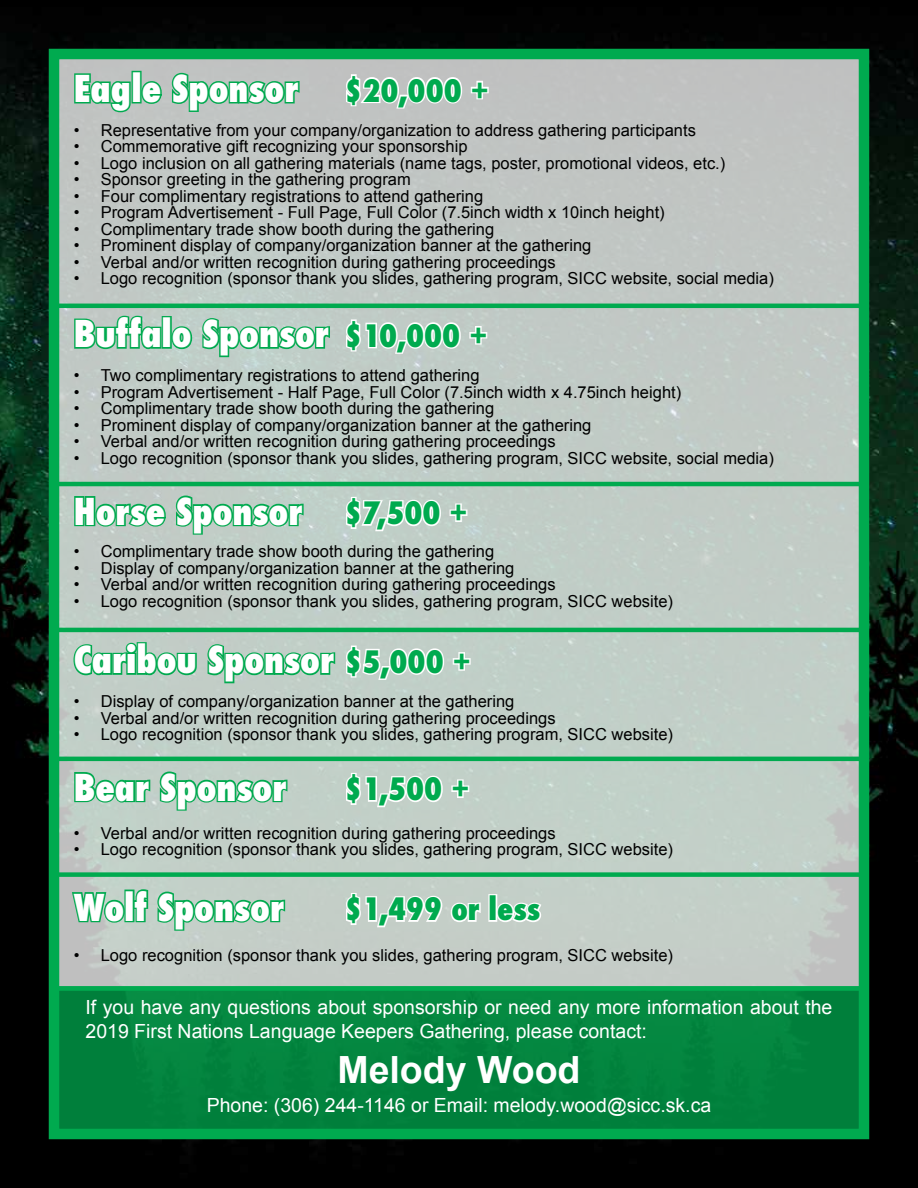
<style>
.page{position:relative;width:918px;height:1188px;background:#fff}
.page>*{position:absolute;margin:0;border:0;box-sizing:border-box;transform-origin:0 0}
.t1{font:700 37.5px "Arial";color:#fff}
.t2{font:800 condensed 36px "Futura";color:#fff}
.t3{font:800 condensed 30px "Futura";color:#00aa4f}
.t4{font:19.5px/24px "Arial";color:#fff}
.t5{font:16.5px "Arial";color:#000}
</style>
<div class="page">
<img style="left:0;top:0;width:918px;height:1188px">
<div style="left:54px;top:52px;width:810px;height:937px;background:#c1ccc6"></div>
<div style="left:54px;top:986px;width:810px;height:148px;background:#02833e"></div>
<div style="left:49px;top:49px;width:820px;height:1090px;border:10px solid #00aa4f"></div>
<svg style="left:73px;top:72px;width:59px;height:42px"></svg>
<div style="left:132px;top:71px;width:10px;height:32px;border:3px solid #00aa4f"></div>
<svg style="left:139px;top:79px;width:25px;height:25px"></svg>
<svg style="left:170px;top:71px;width:130px;height:41px"></svg>
<svg style="left:70px;top:315px;width:92px;height:35px"></svg>
<div style="left:162px;top:316px;width:10px;height:33px;border:3px solid #00aa4f"></div>
<svg style="left:170px;top:325px;width:23px;height:26px"></svg>
<svg style="left:201px;top:318px;width:129px;height:41px"></svg>
<svg style="left:74px;top:495px;width:92px;height:36px"></svg>
<svg style="left:175px;top:494px;width:129px;height:42px"></svg>
<svg style="left:73px;top:642px;width:124px;height:38px"></svg>
<svg style="left:207px;top:643px;width:129px;height:41px"></svg>
<svg style="left:62px;top:770px;width:89px;height:37px"></svg>
<svg style="left:159px;top:771px;width:129px;height:41px"></svg>
<svg style="left:70px;top:888px;width:79px;height:58px"></svg>
<svg style="left:157px;top:891px;width:129px;height:41px"></svg>
<svg style="left:345px;top:73px;width:145px;height:37px"></svg>
<svg style="left:346px;top:319px;width:142px;height:35px"></svg>
<svg style="left:345px;top:495px;width:124px;height:38px"></svg>
<svg style="left:345px;top:645px;width:126px;height:35px"></svg>
<svg style="left:346px;top:771px;width:125px;height:38px"></svg>
<svg style="left:346px;top:893px;width:135px;height:35px"></svg>
<div style="left:488px;top:894px;width:9px;height:28px;border:3px solid #fff"></div>
<svg style="left:495px;top:901px;width:46px;height:22px"></svg>
<hr style="left:54px;top:304px;width:810px;height:4px;background:#00aa4f">
<hr style="left:54px;top:482px;width:810px;height:4px;background:#00aa4f">
<hr style="left:54px;top:757px;width:810px;height:4px;background:#00aa4f">
<hr style="left:54px;top:628px;width:810px;height:4px;background:#00aa4f">
<div style="left:54px;top:872px;width:810px;height:5px;background:#00aa4f"></div>
<div style="left:54px;top:986px;width:810px;height:5px;background:#00aa4f"></div>
<h2 class="t2" style="left:74px;top:64px;width:226px">Eagle Sponsor</h2>
<h3 class="t3" style="left:344px;top:70px;width:146px">$20,000 +</h3>
<p class="t5" style="left:74px;top:119px;width:624px">• Representative from your company/organization to address gathering participants</p>
<p class="t5" style="left:74px;top:136px;width:395px">• Commemorative gift recognizing your sponsorship</p>
<p class="t5" style="left:74px;top:152px;width:653px">• Logo inclusion on all gathering materials (name tags, poster, promotional videos, etc.)</p>
<p class="t5" style="left:74px;top:169px;width:338px">• Sponsor greeting in the gathering program</p>
<p class="t5" style="left:74px;top:185px;width:411px">• Four complimentary registrations to attend gathering</p>
<p class="t5" style="left:74px;top:202px;width:592px">• Program Advertisement - Full Page, Full Color (7.5inch width x 10inch height)</p>
<p class="t5" style="left:74px;top:218px;width:422px">• Complimentary trade show booth during the gathering</p>
<p class="t5" style="left:74px;top:235px;width:519px">• Prominent display of company/organization banner at the gathering</p>
<p class="t5" style="left:74px;top:251px;width:483px">• Verbal and/or written recognition during gathering proceedings</p>
<p class="t5" style="left:74px;top:268px;width:702px">• Logo recognition (sponsor thank you slides, gathering program, SICC website, social media)</p>
<h2 class="t2" style="left:74px;top:309px;width:257px">Buffalo Sponsor</h2>
<h3 class="t3" style="left:344px;top:315px;width:145px">$10,000 +</h3>
<p class="t5" style="left:74px;top:365px;width:407px">• Two complimentary registrations to attend gathering</p>
<p class="t5" style="left:74px;top:381px;width:609px">• Program Advertisement - Half Page, Full Color (7.5inch width x 4.75inch height)</p>
<p class="t5" style="left:74px;top:398px;width:422px">• Complimentary trade show booth during the gathering</p>
<p class="t5" style="left:74px;top:414px;width:519px">• Prominent display of company/organization banner at the gathering</p>
<p class="t5" style="left:74px;top:431px;width:483px">• Verbal and/or written recognition during gathering proceedings</p>
<p class="t5" style="left:74px;top:447px;width:702px">• Logo recognition (sponsor thank you slides, gathering program, SICC website, social media)</p>
<h2 class="t2" style="left:74px;top:487px;width:230px">Horse Sponsor</h2>
<h3 class="t3" style="left:344px;top:493px;width:125px">$7,500 +</h3>
<p class="t5" style="left:74px;top:541px;width:422px">• Complimentary trade show booth during the gathering</p>
<p class="t5" style="left:74px;top:557px;width:442px">• Display of company/organization banner at the gathering</p>
<p class="t5" style="left:74px;top:574px;width:483px">• Verbal and/or written recognition during gathering proceedings</p>
<p class="t5" style="left:74px;top:590px;width:601px">• Logo recognition (sponsor thank you slides, gathering program, SICC website)</p>
<h2 class="t2" style="left:74px;top:635px;width:262px">Caribou Sponsor</h2>
<h3 class="t3" style="left:344px;top:641px;width:128px">$5,000 +</h3>
<p class="t5" style="left:74px;top:691px;width:442px">• Display of company/organization banner at the gathering</p>
<p class="t5" style="left:74px;top:707px;width:483px">• Verbal and/or written recognition during gathering proceedings</p>
<p class="t5" style="left:74px;top:724px;width:601px">• Logo recognition (sponsor thank you slides, gathering program, SICC website)</p>
<h2 class="t2" style="left:74px;top:763px;width:214px">Bear Sponsor</h2>
<h3 class="t3" style="left:344px;top:769px;width:127px">$1,500 +</h3>
<p class="t5" style="left:74px;top:822px;width:483px">• Verbal and/or written recognition during gathering proceedings</p>
<p class="t5" style="left:74px;top:839px;width:601px">• Logo recognition (sponsor thank you slides, gathering program, SICC website)</p>
<h2 class="t2" style="left:74px;top:883px;width:212px">Wolf Sponsor</h2>
<h3 class="t3" style="left:344px;top:889px;width:197px">$1,499 or less</h3>
<p class="t5" style="left:74px;top:944px;width:601px">• Logo recognition (sponsor thank you slides, gathering program, SICC website)</p>
<p class="t4" style="left:86px;top:995px;width:748px">If you have any questions about sponsorship or need any more information about the<br>2019 First Nations Language Keepers Gathering, please contact:</p>
<h1 class="t1" style="left:337px;top:1045px;width:245px">Melody Wood</h1>
<p class="t4" style="left:207px;top:1093px;width:506px">Phone: (306) 244-1146 or Email: melody.wood@sicc.sk.ca</p>
</div>
